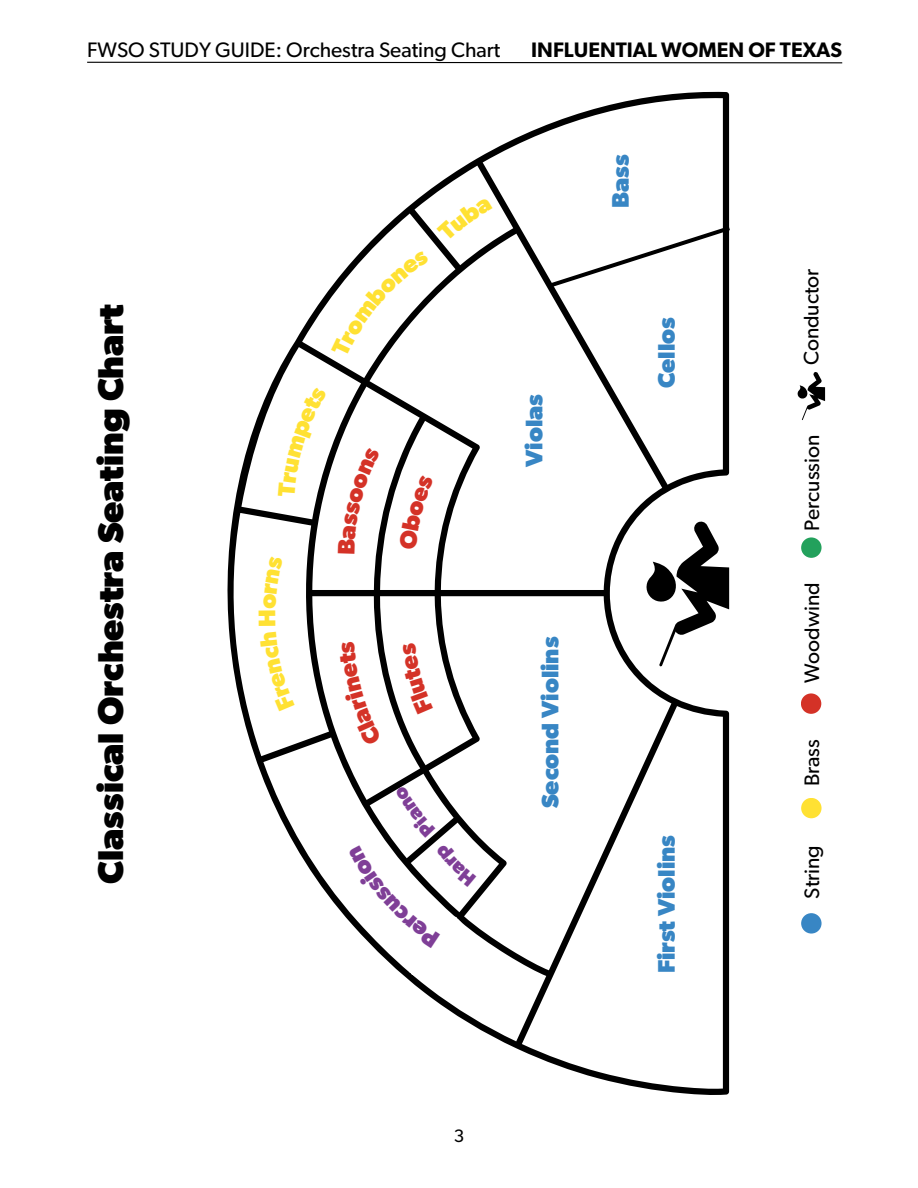
<style>
.page{position:relative;width:918px;height:1188px;background:#fff}
.page>*{position:absolute;margin:0;border:0;box-sizing:border-box;transform-origin:0 0}
.t1{font:700 36px "Gibson";color:#000}
.t2{font:700 24px "Gibson";color:#3886c4}
.t3{font:21px "Gibson";color:#000}
.t4{font:600 21px "Gibson";color:#000}
.t5{font:18px "Gibson";color:#000}
</style>
<div class="page">
<svg style="left:87px;top:61px;width:756px;height:3px"></svg>
<svg style="left:227px;top:92px;width:502px;height:1003px"></svg>
<svg style="left:546px;top:223px;width:184px;height:67px"></svg>
<svg style="left:645px;top:522px;width:84px;height:144px"></svg>
<div style="left:801px;top:913px;width:21px;height:21px;background:#3886c4;border-radius:50%"></div>
<div style="left:801px;top:798px;width:21px;height:20px;background:#ffe133;border-radius:50%"></div>
<div style="left:801px;top:537px;width:21px;height:21px;background:#23a15c;border-radius:50%"></div>
<div style="left:801px;top:693px;width:20px;height:21px;background:#d43227;border-radius:50%"></div>
<svg style="left:797px;top:372px;width:28px;height:48px"></svg>
<svg style="left:259px;top:632px;width:36px;height:80px"></svg>
<svg style="left:259px;top:556px;width:24px;height:70px"></svg>
<svg style="left:278px;top:387px;width:49px;height:110px"></svg>
<svg style="left:331px;top:250px;width:98px;height:107px"></svg>
<svg style="left:436px;top:197px;width:57px;height:44px"></svg>
<svg style="left:348px;top:786px;width:128px;height:193px"></svg>
<svg style="left:340px;top:642px;width:42px;height:105px"></svg>
<svg style="left:338px;top:447px;width:42px;height:107px"></svg>
<svg style="left:399px;top:474px;width:35px;height:76px"></svg>
<svg style="left:402px;top:643px;width:31px;height:72px"></svg>
<p class="t3" style="left:87px;top:40px;width:415px">FWSO STUDY GUIDE: Orchestra Seating Chart</p>
<p class="t4" style="left:531px;top:40px;width:312px">INFLUENTIAL WOMEN OF TEXAS</p>
<h1 class="t1" style="left:94px;top:884px;width:581px;rotate:-90deg">Classical Orchestra Seating Chart</h1>
<p class="t2" style="left:523px;top:467px;width:74px;rotate:-90deg">Violas</p>
<p class="t2" style="left:610px;top:208px;width:55px;rotate:-90deg">Bass</p>
<h1 class="t2" style="left:655px;top:388px;width:72px;rotate:-90deg">Cellos</h1>
<p class="t2" style="left:539px;top:808px;width:173px;rotate:-90deg">Second Violins</p>
<p class="t5" style="left:454px;top:1128px;width:12px">3</p>
<h3 class="t2" style="left:655px;top:973px;width:140px;rotate:-90deg">First Violins</h3>
<p class="t3" style="left:802px;top:365px;width:98px;rotate:-90deg">Conductor</p>
<p class="t3" style="left:803px;top:531px;width:98px;rotate:-90deg">Percussion</p>
<p class="t3" style="left:803px;top:683px;width:102px;rotate:-90deg">Woodwind</p>
<p class="t3" style="left:803px;top:786px;width:49px;rotate:-90deg">Brass</p>
<p class="t3" style="left:803px;top:899px;width:55px;rotate:-90deg">String</p>
</div>
